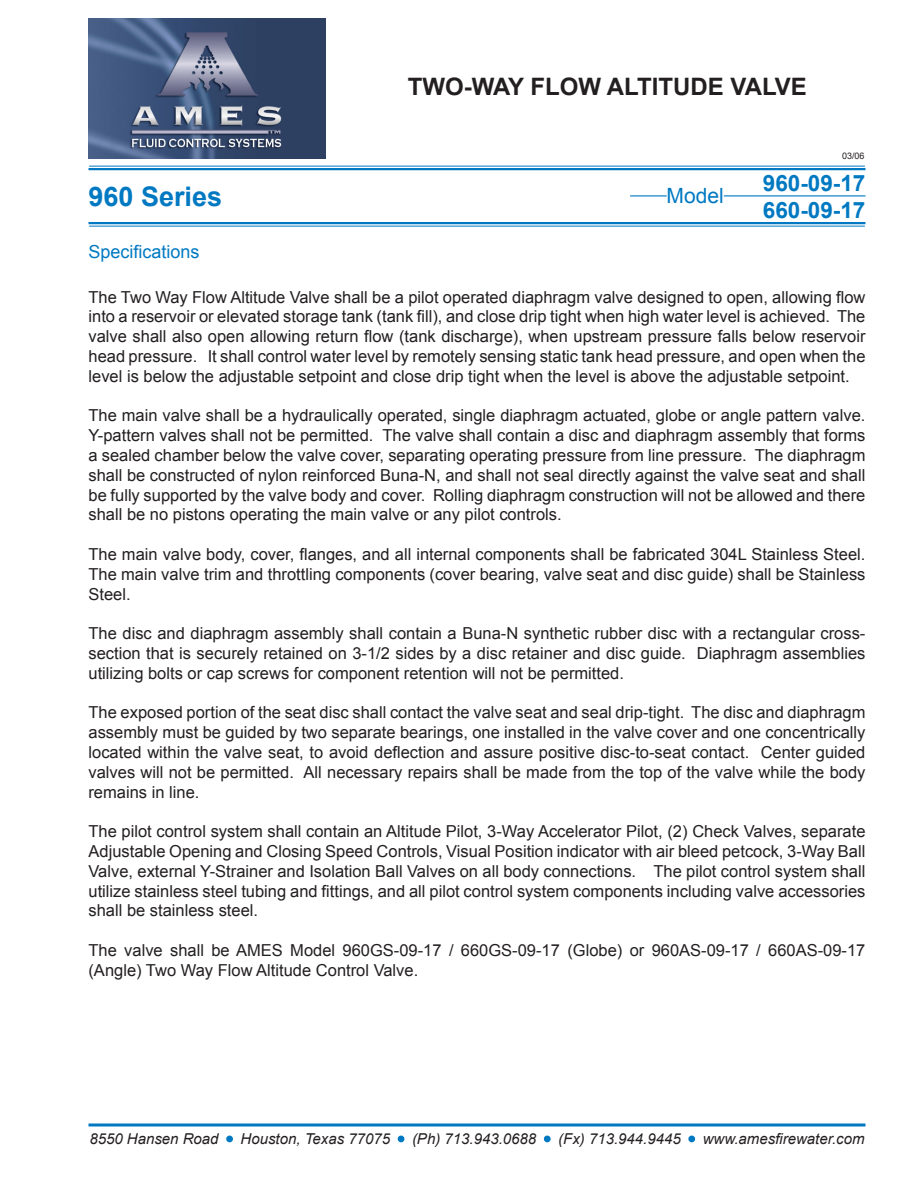
<style>
.page{position:relative;width:918px;height:1188px;background:#fff}
.page>*{position:absolute;margin:0;border:0;box-sizing:border-box;transform-origin:0 0}
.t1{font:700 27px "Arial";color:#0079c2}
.Heading_1{font:700 24px "Arial";color:#231f20}
.t2{font:700 22.5px "Arial";color:#0079c2}
.t3{font:21px "Arial";color:#0079c2}
._7__blue_header{font:18px "Arial";color:#0079c2}
.t4{font:16.5px/19.8px "Arial";color:#231f20;text-align:justify}
.t5{font:italic 15px "Arial";color:#231f20}
.t6{font:9px "Arial";color:#231f20}
.s1{color:#0079c2}
</style>
<div class="page">
<img style="left:89px;top:18px;width:236px;height:140px">
<hr style="left:724px;top:195px;width:142px;height:1px;background:#0079c2">
<hr style="left:630px;top:195px;width:37px;height:1px;background:#0079c2">
<hr style="left:90px;top:166px;width:774px;height:1px;background:#0079c2">
<hr style="left:90px;top:168px;width:774px;height:2px;background:#0079c2">
<hr style="left:88px;top:1124px;width:778px;height:2px;background:#0079c2">
<hr style="left:90px;top:222px;width:774px;height:2px;background:#0079c2">
<hr style="left:90px;top:226px;width:774px;height:1px;background:#0079c2">
<svg style="left:226px;top:1135px;width:7px;height:8px"></svg>
<svg style="left:397px;top:1135px;width:8px;height:8px"></svg>
<svg style="left:543px;top:1135px;width:8px;height:8px"></svg>
<svg style="left:688px;top:1135px;width:8px;height:8px"></svg>
<p class="Heading_1" style="left:408px;top:73px;width:401px">TWO-WAY FLOW ALTITUDE VALVE</p>
<p class="t6" style="left:842px;top:151px;width:24px">03/06</p>
<p class="t1" style="left:88px;top:181px;width:135px">960 Series</p>
<p class="t3" style="left:667px;top:184px;width:59px">Model</p>
<p class="_7__blue_header" style="left:88px;top:241px;width:113px">Specifications</p>
<p class="t2" style="left:763px;top:170px;width:104px">960-09-17</p>
<p class="t2" style="left:763px;top:197px;width:104px">660-09-17</p>
<p class="t4" style="left:88px;top:287px;width:779px">The Two Way Flow Altitude Valve shall be a pilot operated diaphragm valve designed to open, allowing flow into a reservoir or elevated storage tank (tank fill), and close drip tight when high water level is achieved. The valve shall also open allowing return flow (tank discharge), when upstream pressure falls below reservoir head pressure. It shall control water level by remotely sensing static tank head pressure, and open when the level is below the adjustable setpoint and close drip tight when the level is above the adjustable setpoint.</p>
<p class="t4" style="left:88px;top:406px;width:778px">The main valve shall be a hydraulically operated, single diaphragm actuated, globe or angle pattern valve.<br>Y-pattern valves shall not be permitted. The valve shall contain a disc and diaphragm assembly that forms a sealed chamber below the valve cover, separating operating pressure from line pressure. The diaphragm shall be constructed of nylon reinforced Buna-N, and shall not seal directly against the valve seat and shall be fully supported by the valve body and cover. Rolling diaphragm construction will not be allowed and there shall be no pistons operating the main valve or any pilot controls.</p>
<p class="t4" style="left:88px;top:544px;width:779px">The main valve body, cover, flanges, and all internal components shall be fabricated 304L Stainless Steel.<br>The main valve trim and throttling components (cover bearing, valve seat and disc guide) shall be Stainless Steel.</p>
<p class="t4" style="left:88px;top:624px;width:778px">The disc and diaphragm assembly shall contain a Buna-N synthetic rubber disc with a rectangular cross&shy;section that is securely retained on 3-1/2 sides by a disc retainer and disc guide. Diaphragm assemblies utilizing bolts or cap screws for component retention will not be permitted.</p>
<p class="t4" style="left:88px;top:703px;width:778px">The exposed portion of the seat disc shall contact the valve seat and seal drip-tight. The disc and diaphragm assembly must be guided by two separate bearings, one installed in the valve cover and one concentrically located within the valve seat, to avoid deflection and assure positive disc-to-seat contact. Center guided valves will not be permitted. All necessary repairs shall be made from the top of the valve while the body remains in line.</p>
<p class="t4" style="left:88px;top:822px;width:779px">The pilot control system shall contain an Altitude Pilot, 3-Way Accelerator Pilot, (2) Check Valves, separate Adjustable Opening and Closing Speed Controls, Visual Position indicator with air bleed petcock, 3-Way Ball Valve, external Y-Strainer and Isolation Ball Valves on all body connections. The pilot control system shall utilize stainless steel tubing and fittings, and all pilot control system components including valve accessories shall be stainless steel.</p>
<p class="t4" style="left:88px;top:940px;width:778px">The valve shall be AMES Model 960GS-09-17 / 660GS-09-17 (Globe) or 960AS-09-17 / 660AS-09-17 (Angle) Two Way Flow Altitude Control Valve.</p>
<p class="t5" style="left:89px;top:1131px;width:777px">8550 Hansen Road <span class="s1">•</span> Houston, Texas 77075 <span class="s1">•</span> (Ph) 713.943.0688 <span class="s1">•</span> (Fx) 713.944.9445 <span class="s1">•</span> www.amesfirewater.com</p>
</div>
